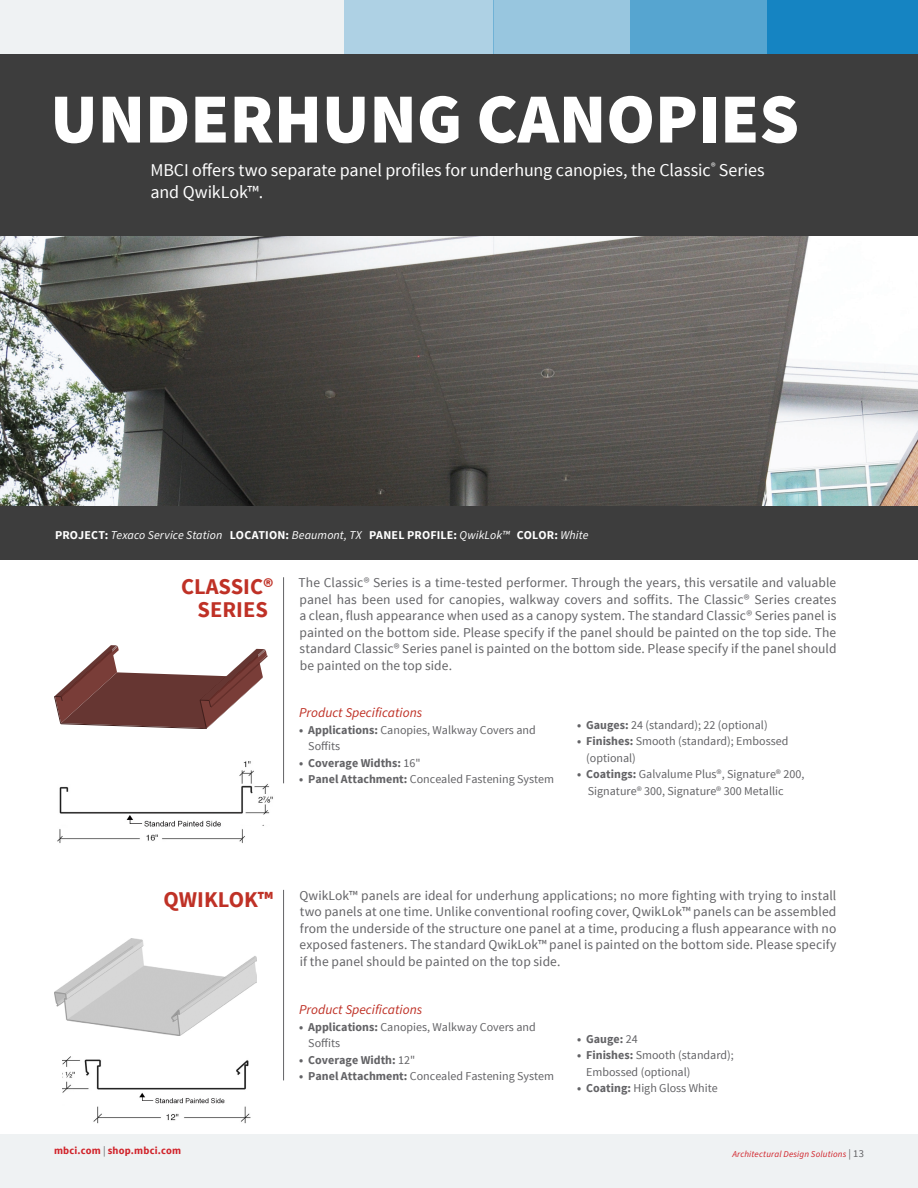
<style>
.page{position:relative;width:918px;height:1188px;background:#eff2f3}
.page>*{position:absolute;margin:0;border:0;box-sizing:border-box;transform-origin:0 0}
.t1{font:900 70.5px "Source Sans Pro";color:#fff}
.t2{font:700 22.5px "Source Sans Pro";color:#bf3126}
.t3{font:18px/21.6px "Source Sans Pro";letter-spacing:-.005em;color:#fff}
.t4{font:13.5px/16.5px "Source Sans Pro";letter-spacing:.005em;color:#636366;text-align:justify}
.t5{font:italic 13.5px "Source Sans Pro";color:#bf3126}
.t6{font:12px/16.5px "Source Sans Pro";color:#636366}
.t7{font:italic 12px "Source Sans Pro";letter-spacing:.01em;color:#fff}
.t8{font:700 12px "Source Sans Pro";color:#636366}
.t9{font:700 10.5px "Source Sans Pro";letter-spacing:.02em;color:#d1232a}
.t10{font:italic 9px "Source Sans Pro";letter-spacing:.015em;color:#d1232a}
.s1{font-weight:700;font-style:normal}
.s2{font-weight:700}
.s3{font-weight:400}
.s4{font-weight:400;color:#636366}
.s5{font-style:normal;font-size:10.5px;color:#636366}
</style>
<div class="page">
<div style="left:0;top:57px;width:918px;height:1077px;background:#fff"></div>
<div style="left:767px;top:0;width:151px;height:54px;background:#1584c2"></div>
<div style="left:630px;top:0;width:137px;height:54px;background:#56a5d0"></div>
<div style="left:493px;top:0;width:137px;height:54px;background:#98c6df"></div>
<div style="left:344px;top:0;width:149px;height:54px;background:#aed1e4"></div>
<hr style="left:283px;top:577px;width:1px;height:206px;background:#636366">
<svg style="left:54px;top:645px;width:214px;height:84px"></svg>
<hr style="left:283px;top:890px;width:1px;height:190px;background:#636366">
<img style="left:54px;top:939px;width:203px;height:97px">
<div style="left:0;top:54px;width:918px;height:182px;background:#3d3d3d"></div>
<img style="left:0;top:236px;width:918px;height:270px">
<div style="left:0;top:506px;width:918px;height:54px;background:#3d3d3d"></div>
<img style="left:57px;top:761px;width:216px;height:82px">
<img style="left:63px;top:1057px;width:188px;height:67px">
<p class="t1" style="left:50px;top:70px;width:750px">UNDERHUNG CANOPIES</p>
<p class="t3" style="left:150px;top:160px;width:616px">MBCI offers two separate panel profiles for underhung canopies, the Classic<sup>®</sup> Series and QwikLok™.</p>
<p class="t7" style="left:55px;top:527px;width:535px"><span class="s1">PROJECT:</span> Texaco Service Station <span class="s1">LOCATION:</span> Beaumont, TX <span class="s1">PANEL PROFILE:</span> QwikLok™ <span class="s1">COLOR:</span> White</p>
<p class="t2" style="left:181px;top:572px;width:94px">CLASSIC®</p>
<p class="t2" style="left:198px;top:595px;width:72px">SERIES</p>
<p class="t4" style="left:299px;top:575px;width:539px">The Classic® Series is a time-tested performer. Through the years, this versatile and valuable panel has been used for canopies, walkway covers and soffits. The Classic® Series creates a clean, flush appearance when used as a canopy system. The standard Classic® Series panel is painted on the bottom side. Please specify if the panel should be painted on the top side. The standard Classic® Series panel is painted on the bottom side. Please specify if the panel should be painted on the top side.</p>
<p class="t5" style="left:299px;top:704px;width:125px">Product Specifications</p>
<p class="t6" style="left:308px;top:722px;width:229px;text-indent:-9px"><span class="s2">• Applications:</span> Canopies, Walkway Covers and<br>Soffits</p>
<p class="t8" style="left:299px;top:755px;width:123px">• Coverage Widths: <span class="s3">16"</span></p>
<p class="t6" style="left:299px;top:771px;width:257px"><span class="s2">• Panel Attachment:</span> Concealed Fastening System</p>
<p class="t6" style="left:577px;top:717px;width:192px"><span class="s2">• Gauges:</span> 24 (standard); 22 (optional)</p>
<p class="t6" style="left:586px;top:733px;width:204px;text-indent:-9px"><span class="s2">• Finishes:</span> Smooth (standard); Embossed (optional)</p>
<p class="t6" style="left:577px;top:766px;width:229px"><span class="s2">• Coatings:</span> Galvalume Plus®, Signature® 200,</p>
<p class="t6" style="left:588px;top:783px;width:197px">Signature® 300, Signature® 300 Metallic</p>
<p class="t2" style="left:164px;top:885px;width:111px">QWIKLOK™</p>
<p class="t4" style="left:299px;top:888px;width:539px">QwikLok™ panels are ideal for underhung applications; no more fighting with trying to install two panels at one time. Unlike conventional roofing cover, QwikLok™ panels can be assembled from the underside of the structure one panel at a time, producing a flush appearance with no exposed fasteners. The standard QwikLok™ panel is painted on the bottom side. Please specify if the panel should be painted on the top side.</p>
<p class="t5" style="left:299px;top:1001px;width:125px">Product Specifications</p>
<p class="t6" style="left:308px;top:1019px;width:229px;text-indent:-9px"><span class="s2">• Applications:</span> Canopies, Walkway Covers and<br>Soffits</p>
<p class="t8" style="left:299px;top:1052px;width:118px">• Coverage Width: <span class="s3">12"</span></p>
<p class="t6" style="left:299px;top:1068px;width:257px"><span class="s2">• Panel Attachment:</span> Concealed Fastening System</p>
<p class="t8" style="left:577px;top:1031px;width:62px">• Gauge: <span class="s3">24</span></p>
<p class="t6" style="left:586px;top:1047px;width:149px;text-indent:-9px"><span class="s2">• Finishes:</span> Smooth (standard);<br>Embossed (optional)</p>
<p class="t6" style="left:577px;top:1080px;width:142px"><span class="s2">• Coating:</span> High Gloss White</p>
<p class="t9" style="left:54px;top:1144px;width:129px">mbci.com <span class="s4">|</span> shop.mbci.com</p>
<p class="t10" style="left:732px;top:1148px;width:133px">Architectural Design Solutions <span class="s5">| 13</span></p>
</div>
